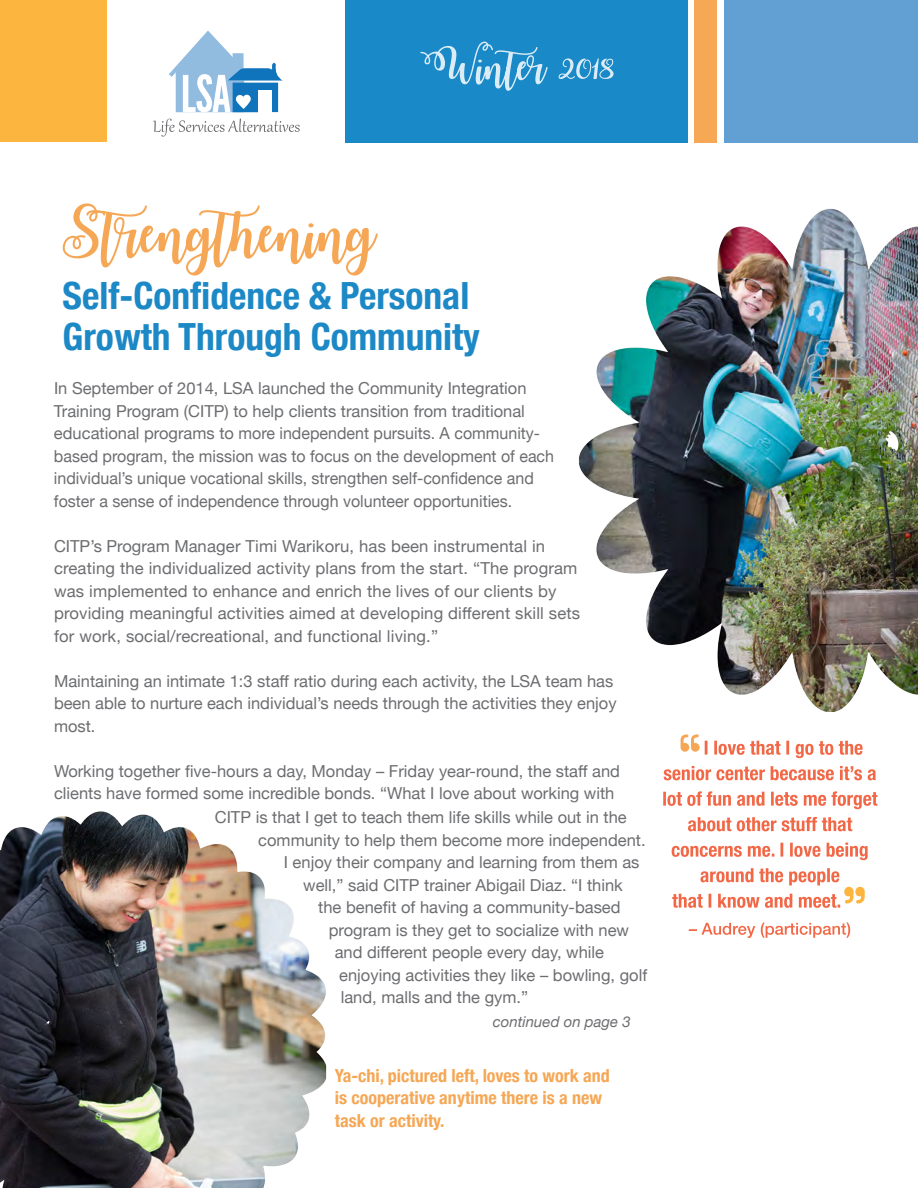
<style>
.page{position:relative;width:918px;height:1188px;background:#fff}
.page>*{position:absolute;margin:0;border:0;box-sizing:border-box;transform-origin:0 0}
.t1{font:51px "Watermelon Script Demo";color:#f5a755}
.t2{font:700 condensed 37.5px/40.5px "Helvetica Neue";color:#1c88c6}
.t3{font:700 condensed 18px/22.5px "Helvetica Neue";color:#f5a755}
.t4{font:16.5px/22.5px "Helvetica Neue";color:#6c6d70}
.t5{font:italic 15px "Helvetica Neue";color:#6c6d70}
</style>
<div class="page">
<div style="left:724px;top:0;width:194px;height:143px;background:#62a0d3"></div>
<div style="left:695px;top:0;width:22px;height:143px;background:#f6a854"></div>
<div style="left:346px;top:0;width:342px;height:143px;background:#1989c8"></div>
<svg style="left:420px;top:42px;width:194px;height:49px"></svg>
<div style="left:0;top:0;width:107px;height:142px;background:#fcb53f"></div>
<svg style="left:169px;top:30px;width:114px;height:82px"></svg>
<svg style="left:153px;top:119px;width:147px;height:18px"></svg>
<div style="left:259px;top:90px;width:13px;height:22px;background:#fff"></div>
<img style="left:0;top:811px;width:327px;height:377px">
<img style="left:578px;top:208px;width:340px;height:504px">
<svg style="left:689px;top:923px;width:161px;height:15px"></svg>
<svg style="left:672px;top:868px;width:193px;height:40px"></svg>
<svg style="left:672px;top:843px;width:196px;height:17px"></svg>
<svg style="left:688px;top:817px;width:164px;height:14px"></svg>
<svg style="left:663px;top:791px;width:215px;height:18px"></svg>
<svg style="left:664px;top:766px;width:212px;height:14px"></svg>
<svg style="left:681px;top:734px;width:182px;height:24px"></svg>
<p class="t1" style="left:63px;top:203px;width:314px">Strengthening</p>
<p class="t2" style="left:63px;top:273px;width:419px">Self-Confidence &amp; Personal<br>Growth Through Community</p>
<p class="t4" style="left:54px;top:378px;width:502px">In September of 2014, LSA launched the Community Integration Training Program (CITP) to help clients transition from traditional educational programs to more independent pursuits. A community&shy;based program, the mission was to focus on the development of each individual’s unique vocational skills, strengthen self-confidence and foster a sense of independence through volunteer opportunities.</p>
<p class="t4" style="left:54px;top:535px;width:528px">CITP’s Program Manager Timi Warikoru, has been instrumental in creating the individualized activity plans from the start. “The program was implemented to enhance and enrich the lives of our clients by providing meaningful activities aimed at developing different skill sets for work, social/recreational, and functional living.”</p>
<p class="t4" style="left:54px;top:670px;width:564px">Maintaining an intimate 1:3 staff ratio during each activity, the LSA team has been able to nurture each individual’s needs through the activities they enjoy most.</p>
<p class="t4" style="left:54px;top:760px;width:568px">Working together five-hours a day, Monday – Friday year-round, the staff and clients have formed some incredible bonds. “What I love about working with</p>
<p class="t4" style="left:215px;top:807px;width:413px">CITP is that I get to teach them life skills while out in the</p>
<p class="t4" style="left:258px;top:830px;width:389px">community to help them become more independent.</p>
<p class="t4" style="left:284px;top:852px;width:357px">I enjoy their company and learning from them as</p>
<p class="t4" style="left:303px;top:875px;width:321px">well,” said CITP trainer Abigail Diaz. “I think</p>
<p class="t4" style="left:318px;top:897px;width:304px">the benefit of having a community-based</p>
<p class="t4" style="left:329px;top:920px;width:302px">program is they get to socialize with new</p>
<p class="t4" style="left:335px;top:942px;width:271px">and different people every day, while</p>
<p class="t4" style="left:339px;top:965px;width:310px">enjoying activities they like – bowling, golf</p>
<p class="t4" style="left:341px;top:987px;width:189px">land, malls and the gym.”</p>
<p class="t5" style="left:493px;top:1011px;width:139px">continued on page 3</p>
<p class="t3" style="left:335px;top:1063px;width:277px">Ya-chi, pictured left, loves to work and is cooperative anytime there is a new task or activity.</p>
</div>
